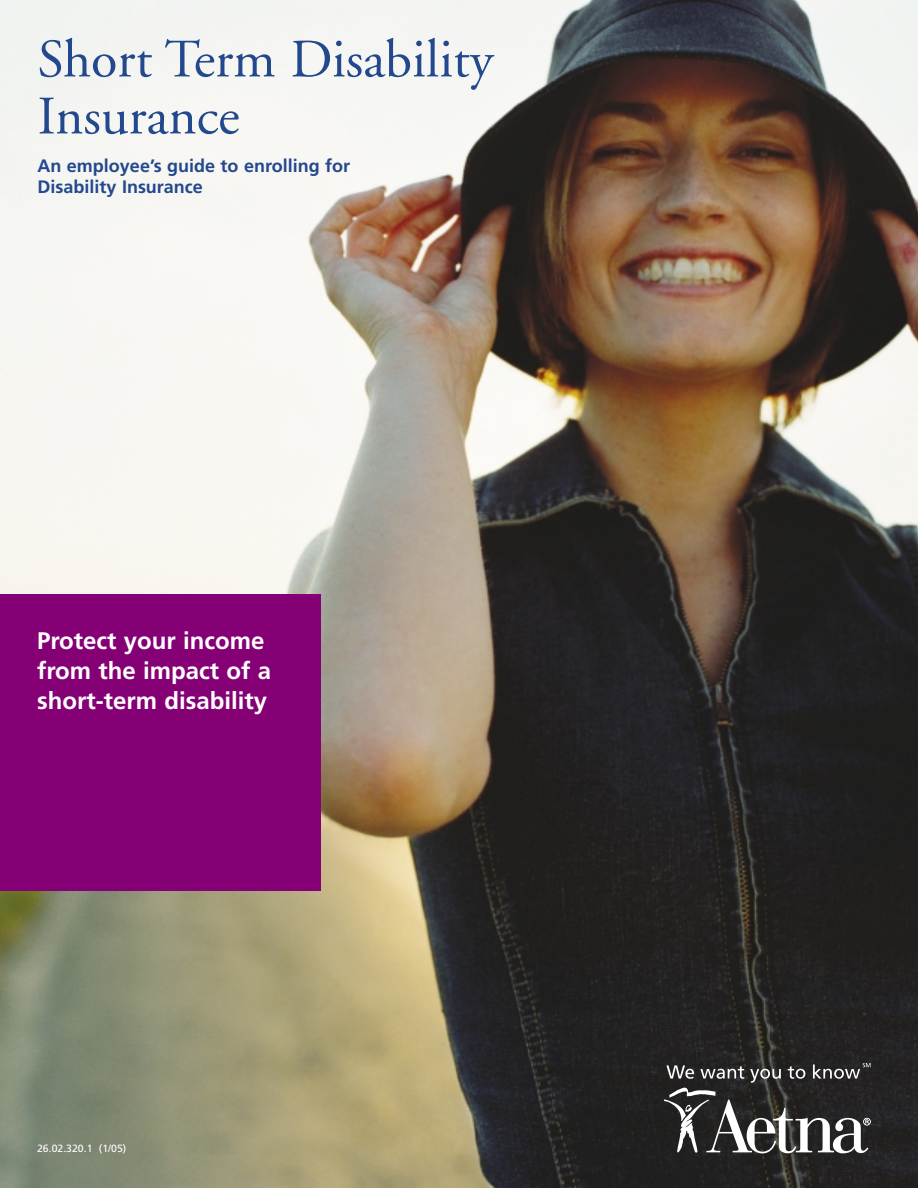
<style>
.page{position:relative;width:918px;height:1188px;background:#fff}
.page>*{position:absolute;margin:0;border:0;box-sizing:border-box;transform-origin:0 0}
.t1{font:54px/57px "Adobe Garamond";color:#23488e}
.t2{font:700 24px/30px "Frutiger";color:#fff}
.t3{font:700 18px/21px "Frutiger";color:#23488e}
.t4{font:10.5px "Frutiger";color:#fff}
</style>
<div class="page">
<img style="left:0;top:0;width:918px;height:1188px">
<div style="left:0;top:594px;width:320px;height:297px;background:#860075"></div>
<svg style="left:664px;top:1063px;width:207px;height:90px;background:#4f4e4e"></svg>
<h1 class="t1" style="left:38px;top:35px;width:457px">Short Term Disability<br>Insurance</h1>
<p class="t3" style="left:38px;top:158px;width:314px">An employee’s guide to enrolling for<br>Disability Insurance</p>
<p class="t2" style="left:37px;top:628px;width:236px">Protect your income from the impact of a short-term disability</p>
<p class="t4" style="left:37px;top:1143px;width:91px">26.02.320.1 (1/05)</p>
</div>
